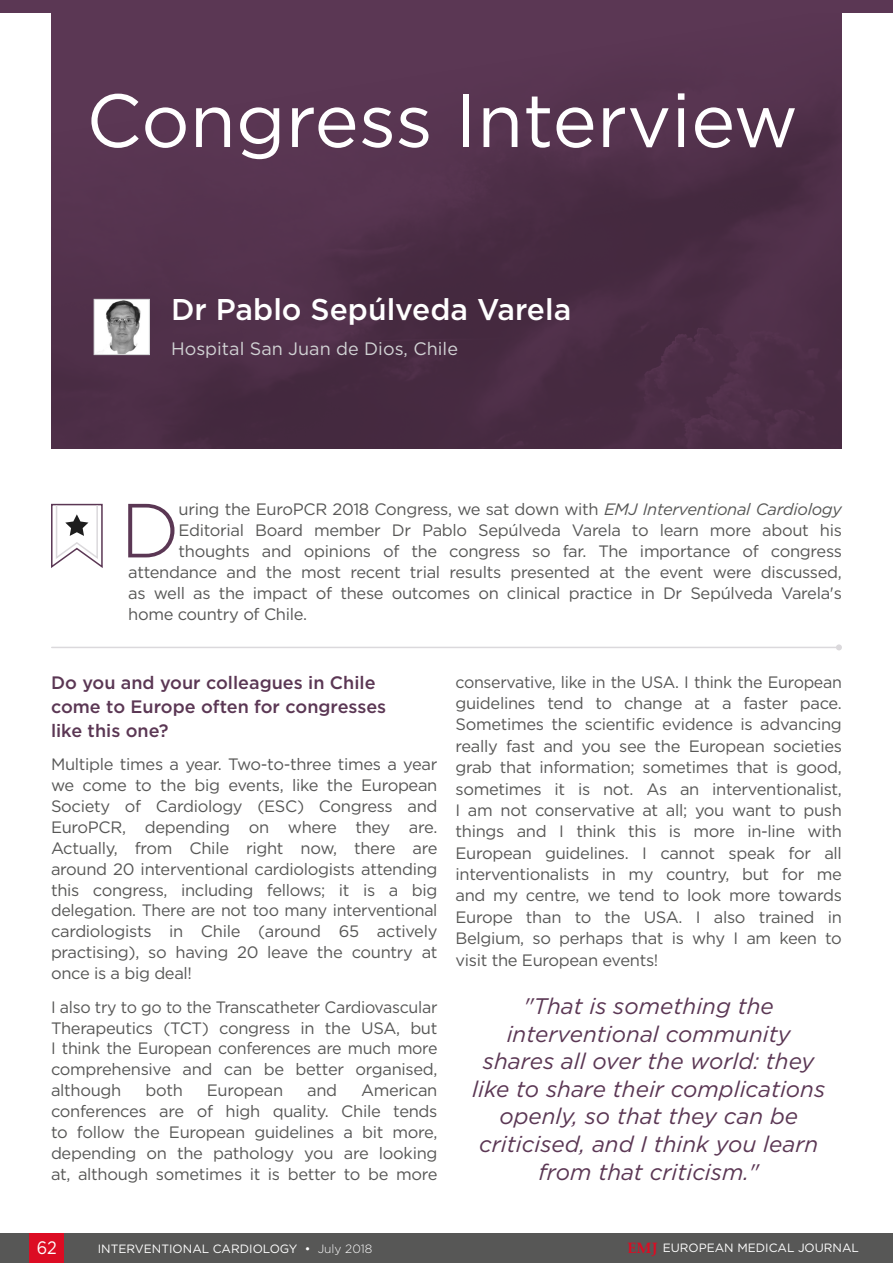
<style>
.page{position:relative;width:893px;height:1263px;background:#fff}
.page>*{position:absolute;margin:0;border:0;box-sizing:border-box;transform-origin:0 0}
.Body_Text{font:300 76.5px "Gotham";color:#5b3754}
.t1{font:75px "Gotham";color:#fff}
.t2{font:500 30px "Gotham";color:#fff}
.Interview_Quote{font:italic 22.5px/27.5px "Gotham";color:#5b3754;text-align:center}
.Interview_Question{font:500 18px/24px "Gotham";color:#5b3754}
.Interviewee_Affiliat{font:18px "Gotham";color:#d1d2d4}
.t3{font:18px "Gotham";color:#fff;scale:.9 1}
.Body_Text-2{font:16.5px/20.9px "Gotham";letter-spacing:-.02em;color:#575756;text-align:justify}
.t4{font:12px "Gotham";color:#fff}
.s1{font-style:italic}
.s2{font-weight:300}
.s3{font-family:"Palatino Linotype";font-weight:700;font-size:15px;color:#dc0c23}
</style>
<div class="page">
<div style="left:0;top:1233px;width:893px;height:30px;background:#575756"></div>
<div style="left:30px;top:1233px;width:34px;height:30px;background:#dc0c23"></div>
<img style="left:51px;top:13px;width:791px;height:435px">
<img style="left:96px;top:301px;width:52px;height:52px">
<div style="left:94px;top:299px;width:56px;height:56px;border:1px solid #d1d2d4"></div>
<hr style="left:52px;top:647px;width:787px;height:1px;background:#dbd9dc">
<svg style="left:836px;top:644px;width:6px;height:6px"></svg>
<svg style="left:51px;top:503px;width:52px;height:65px"></svg>
<div style="left:0;top:0;width:893px;height:13px;background:#5b3754"></div>
<p class="t1" style="left:86px;top:72px;width:713px">Congress Interview</p>
<p class="t2" style="left:171px;top:290px;width:402px">Dr Pablo Sepúlveda Varela</p>
<p class="Interviewee_Affiliat" style="left:171px;top:337px;width:288px">Hospital San Juan de Dios, Chile</p>
<p class="Body_Text" style="left:120px;top:482px;width:61px">D</p>
<p class="Body_Text-2" style="left:179px;top:499px;width:665px">uring the EuroPCR 2018 Congress, we sat down with <span class="s1">EMJ Interventional Cardiology</span></p>
<p class="Body_Text-2" style="left:179px;top:520px;width:665px">Editorial Board member Dr Pablo Sepúlveda Varela to learn more about his</p>
<p class="Body_Text-2" style="left:179px;top:541px;width:665px">thoughts and opinions of the congress so far. The importance of congress</p>
<p class="Body_Text-2" style="left:128px;top:562px;width:715px">attendance and the most recent trial results presented at the event were discussed,</p>
<p class="Body_Text-2" style="left:128px;top:583px;width:715px">as well as the impact of these outcomes on clinical practice in Dr Sepúlveda Varela's</p>
<p class="Body_Text-2" style="left:128px;top:604px;width:180px">home country of Chile.</p>
<p class="Interview_Question" style="left:51px;top:670px;width:337px">Do you and your colleagues in Chile come to Europe often for congresses like this one?</p>
<p class="Body_Text-2" style="left:51px;top:754px;width:388px">Multiple times a year. Two-to-three times a year we come to the big events, like the European Society of Cardiology (ESC) Congress and EuroPCR, depending on where they are.<br>Actually, from Chile right now, there are around 20 interventional cardiologists attending this congress, including fellows; it is a big delegation. There are not too many interventional cardiologists in Chile (around 65 actively practising), so having 20 leave the country at once is a big deal!</p>
<p class="Body_Text-2" style="left:51px;top:996px;width:388px">I also try to go to the Transcatheter Cardiovascular Therapeutics (TCT) congress in the USA, but I think the European conferences are much more comprehensive and can be better organised, although</p>
<p class="Body_Text-2" style="left:145px;top:1079px;width:39px">both</p>
<p class="Body_Text-2" style="left:207px;top:1079px;width:78px">European</p>
<p class="Body_Text-2" style="left:307px;top:1079px;width:32px">and</p>
<p class="Body_Text-2" style="left:51px;top:1079px;width:388px;text-indent:310px">American conferences are of high quality. Chile tends to follow the European guidelines a bit more, depending on the pathology you are looking at, although sometimes it is better to be more</p>
<p class="Body_Text-2" style="left:455px;top:671px;width:388px;line-height:21.3px">conservative, like in the USA. I think the European guidelines tend to change at a faster pace.<br>Sometimes the scientific evidence is advancing really fast and you see the European societies grab that information; sometimes that is good, sometimes it is not. As an interventionalist, I am not conservative at all; you want to push things and I think this is more in-line with European guidelines. I cannot speak for all interventionalists in my country, but for me and my centre, we tend to look more towards Europe than to the USA. I also trained in Belgium, so perhaps that is why I am keen to visit the European events!</p>
<p class="Interview_Quote" style="left:472px;top:992px;width:355px">"That is something the interventional community shares all over the world: they like to share their complications openly, so that they can be criticised, and I think you learn from that criticism."</p>
<p class="t3" style="left:37px;top:1236px;width:24px">62</p>
<p class="t4" style="left:98px;top:1241px;width:276px">INTERVENTIONAL CARDIOLOGY • <span class="s2">July 2018</span></p>
<p class="t4" style="left:627px;top:1240px;width:233px"><span class="s3">EMJ</span> EUROPEAN MEDICAL JOURNAL</p>
</div>
